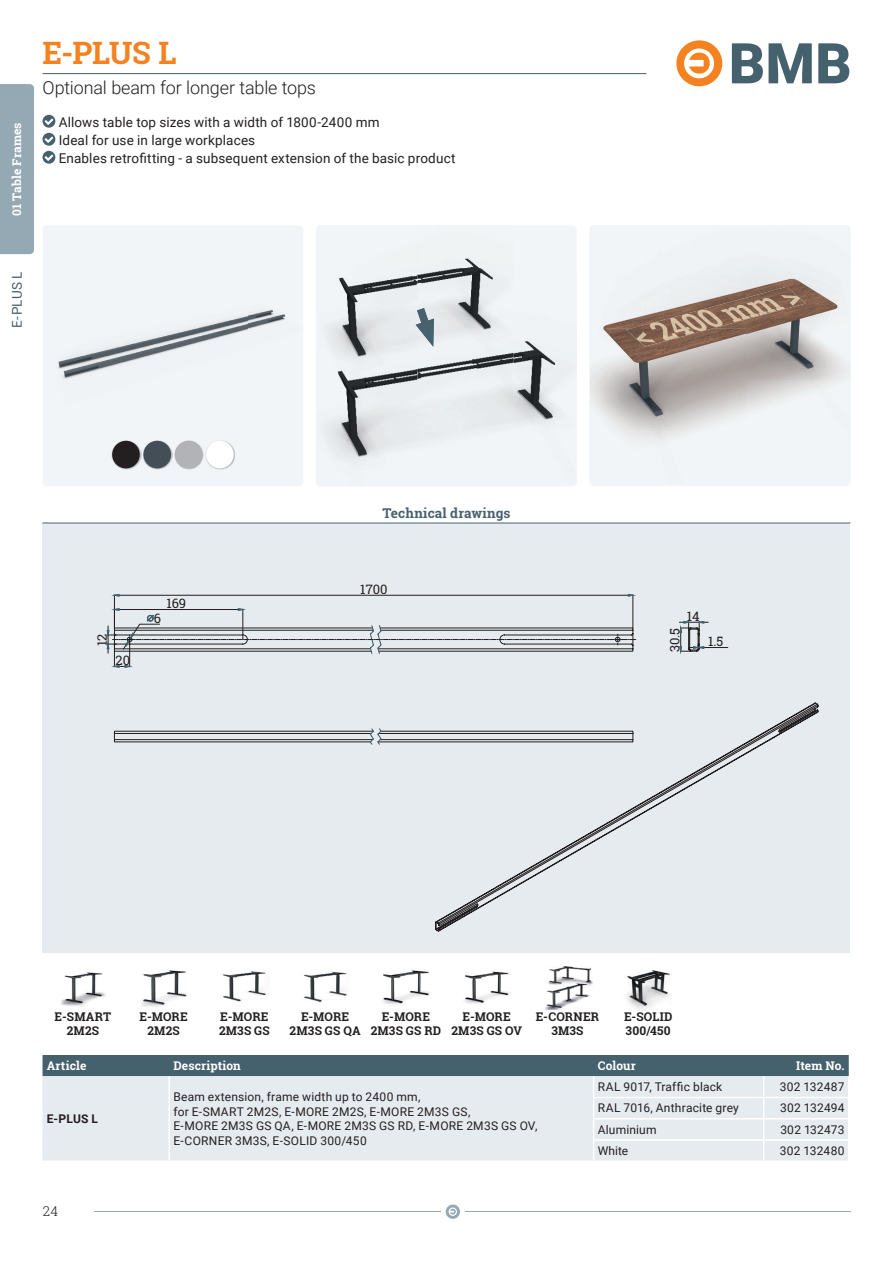
<style>
.page{position:relative;width:893px;height:1263px;background:#fff}
.page>*{position:absolute;margin:0;border:0;box-sizing:border-box;transform-origin:0 0}
.t1{font:700 30.9px "Roboto Slab";color:#f58220}
.t2{font:300 18px "Roboto";letter-spacing:-.01em;color:#231f20}
.t3{font:13.5px/18px "Roboto";letter-spacing:.01em;color:#231f20}
.t4{font:700 13.5px "Roboto Slab";letter-spacing:.01em;color:#46616e}
.t5{font:13.5px "Roboto";color:#46616e}
.t6{font:300 13.5px "Roboto Slab";color:#231f20}
.t7{font:12.9px "Roboto Slab";color:#231f20}
.t8{font:12px/14.4px "Roboto";letter-spacing:.02em;color:#231f20}
.t9{font:700 12px/13.5px "Roboto Slab";letter-spacing:.015em;color:#231f20;text-align:center}
.t10{font:700 12px "Roboto Slab";letter-spacing:.005em;color:#fff}
.t11{font:700 12px "Roboto";color:#231f20}
</style>
<div class="page">
<hr style="left:94px;top:1211px;width:346px;height:1px;background:#94a9b4">
<hr style="left:465px;top:1211px;width:385px;height:1px;background:#94a9b4">
<svg style="left:446px;top:1204px;width:14px;height:15px"></svg>
<div style="left:0;top:84px;width:34px;height:170px;background:#95a9b4"></div>
<hr style="left:43px;top:73px;width:603px;height:1px;background:#46616e">
<svg style="left:732px;top:43px;width:80px;height:40px"></svg>
<svg style="left:818px;top:43px;width:31px;height:40px"></svg>
<svg style="left:676px;top:40px;width:46px;height:46px"></svg>
<img style="left:590px;top:225px;width:260px;height:258px">
<div style="left:316px;top:225px;width:261px;height:261px;background:#f2f5f7;border-radius:4px"></div>
<img style="left:465px;top:258px;width:15px;height:10px">
<img style="left:327px;top:341px;width:230px;height:119px">
<img style="left:327px;top:275px;width:90px;height:148px">
<img style="left:417px;top:268px;width:96px;height:162px">
<svg style="left:416px;top:308px;width:18px;height:10px"></svg>
<img style="left:417px;top:308px;width:11px;height:10px">
<img style="left:416px;top:318px;width:18px;height:29px">
<div style="left:43px;top:524px;width:807px;height:429px;background:#e6ebef"></div>
<div style="left:43px;top:225px;width:260px;height:261px;background:#f2f5f7;border-radius:4px"></div>
<img style="left:58px;top:309px;width:228px;height:150px">
<img style="left:143px;top:440px;width:29px;height:30px">
<div style="left:143px;top:441px;width:28px;height:27px;background:#434e57;border-radius:50%"></div>
<img style="left:174px;top:440px;width:30px;height:30px">
<div style="left:175px;top:441px;width:27px;height:27px;background:#b2b3b7;border-radius:50%"></div>
<img style="left:206px;top:440px;width:29px;height:30px">
<div style="left:206px;top:441px;width:28px;height:27px;background:#fff;border-radius:50%"></div>
<img style="left:112px;top:440px;width:29px;height:30px">
<div style="left:112px;top:441px;width:28px;height:27px;background:#231f20;border-radius:50%"></div>
<svg style="left:114px;top:728px;width:321px;height:17px;background:#b7babd"></svg>
<hr style="left:114px;top:595px;width:1px;height:33px;background:#231f20">
<hr style="left:633px;top:595px;width:1px;height:33px;background:#231f20">
<hr style="left:119px;top:595px;width:509px;height:1px;background:#231f20">
<svg style="left:112px;top:594px;width:7px;height:2px"></svg>
<svg style="left:628px;top:594px;width:8px;height:2px"></svg>
<svg style="left:679px;top:621px;width:49px;height:33px;background:#c4c9cd"></svg>
<svg style="left:107px;top:608px;width:529px;height:60px;background:#cfd3d7"></svg>
<div style="left:435px;top:702px;width:383px;height:230px;background:#e6ebef"></div>
<div style="left:435px;top:710px;width:381px;height:221px;background:#e6ebef"></div>
<img style="left:626px;top:287px;width:180px;height:59px">
<img style="left:61px;top:972px;width:45px;height:34px">
<img style="left:142px;top:970px;width:45px;height:37px">
<img style="left:223px;top:971px;width:44px;height:31px">
<img style="left:304px;top:971px;width:43px;height:31px">
<img style="left:383px;top:970px;width:47px;height:35px">
<img style="left:464px;top:971px;width:46px;height:33px">
<img style="left:545px;top:966px;width:48px;height:43px">
<img style="left:626px;top:970px;width:44px;height:40px">
<svg style="left:43px;top:115px;width:12px;height:49px"></svg>
<hr style="left:43px;top:523px;width:807px;height:1px;background:#46616e">
<svg style="left:43px;top:1055px;width:806px;height:105px;background:#c6cfd5"></svg>
<p class="t10" style="left:9px;top:216px;width:95px;rotate:-90deg">01 Table Frames</p>
<h1 class="t1" style="left:43px;top:32px;width:135px">E-PLUS L</h1>
<h2 class="t2" style="left:43px;top:75px;width:275px">Optional beam for longer table tops</h2>
<p class="t3" style="left:59px;top:112px;width:398px">Allows table top sizes with a width of 1800-2400 mm<br>Ideal for use in large workplaces<br>Enables retrofitting - a subsequent extension of the basic product</p>
<p class="t5" style="left:7px;top:328px;width:57px;rotate:-90deg">E-PLUS L</p>
<p class="t7" style="left:93px;top:646px;width:14px;rotate:-90deg">12</p>
<p class="t7" style="left:116px;top:652px;width:16px">20</p>
<p class="t7" style="left:166px;top:595px;width:21px">169</p>
<p class="t7" style="left:154px;top:609px;width:9px">6</p>
<p class="t4" style="left:382px;top:504px;width:130px">Technical drawings</p>
<p class="t7" style="left:360px;top:581px;width:29px">1700</p>
<p class="t7" style="left:687px;top:607px;width:14px">14</p>
<p class="t7" style="left:666px;top:652px;width:26px;rotate:-90deg">30.5</p>
<p class="t7" style="left:708px;top:633px;width:17px">1.5</p>
<p class="t9" style="left:55px;top:1010px;width:58px">E-SMART<br>2M2S</p>
<p class="t9" style="left:140px;top:1010px;width:50px">E-MORE<br>2M2S</p>
<p class="t9" style="left:219px;top:1010px;width:52px;text-align:left">E-MORE<br>2M3S GS</p>
<p class="t9" style="left:290px;top:1010px;width:73px">E-MORE<br>2M3S GS QA</p>
<p class="t9" style="left:371px;top:1010px;width:72px">E-MORE<br>2M3S GS RD</p>
<p class="t9" style="left:451px;top:1010px;width:72px">E-MORE<br>2M3S GS OV</p>
<p class="t9" style="left:536px;top:1010px;width:65px">E-CORNER<br>3M3S</p>
<p class="t9" style="left:624px;top:1010px;width:50px;text-align:left">E-SOLID<br>300/450</p>
<p class="t10" style="left:47px;top:1057px;width:41px">Article</p>
<p class="t10" style="left:173px;top:1057px;width:69px">Description</p>
<p class="t10" style="left:598px;top:1057px;width:40px">Colour</p>
<p class="t10" style="left:796px;top:1057px;width:50px">Item No.</p>
<p class="t11" style="left:47px;top:1110px;width:53px">E-PLUS L</p>
<p class="t6" style="left:43px;top:1202px;width:17px">24</p>
<p class="t8" style="left:173px;top:1089px;width:365px">Beam extension, frame width up to 2400 mm,<br>for E-SMART 2M2S, E-MORE 2M2S, E-MORE 2M3S GS,<br>E-MORE 2M3S GS QA, E-MORE 2M3S GS RD, E-MORE 2M3S GS OV, E-CORNER 3M3S, E-SOLID 300/450</p>
<p class="t8" style="left:598px;top:1079px;width:126px">RAL 9017, Traffic black</p>
<p class="t8" style="left:780px;top:1079px;width:66px">302 132487</p>
<p class="t8" style="left:598px;top:1100px;width:143px">RAL 7016, Anthracite grey</p>
<p class="t8" style="left:780px;top:1100px;width:66px">302 132494</p>
<p class="t8" style="left:598px;top:1122px;width:60px">Aluminium</p>
<p class="t8" style="left:780px;top:1122px;width:66px">302 132473</p>
<p class="t8" style="left:598px;top:1143px;width:32px">White</p>
<p class="t8" style="left:780px;top:1143px;width:66px">302 132480</p>
</div>
